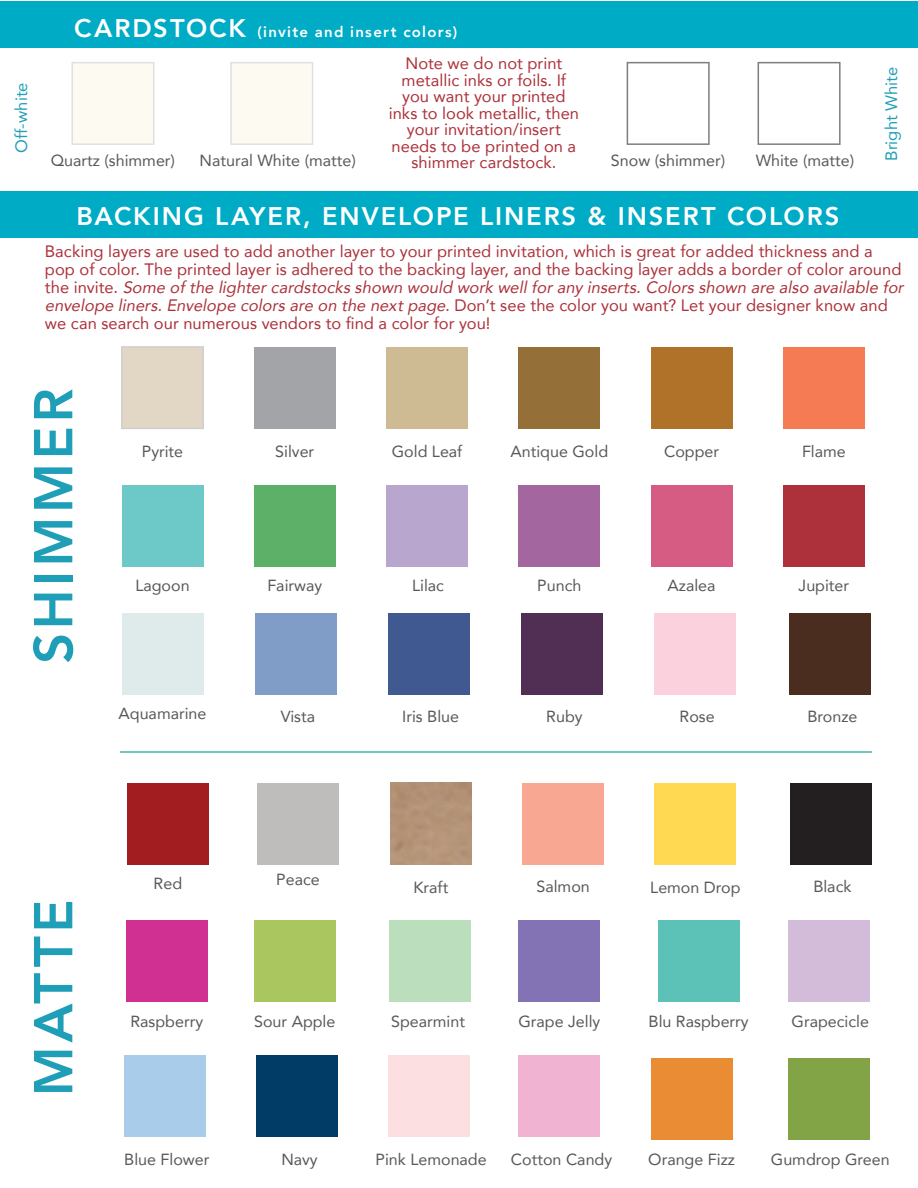
<style>
.page{position:relative;width:918px;height:1188px;background:#fff}
.page>*{position:absolute;margin:0;border:0;box-sizing:border-box;transform-origin:0 0}
.t1{font:800 54.15px "Avenir";letter-spacing:.065em;color:#1f9fb7}
.t2{font:800 25.5px "Avenir";letter-spacing:.075em;color:#fff}
.t3{font:16.5px/16.5px "Avenir";letter-spacing:.005em;color:#ac313a;text-align:center}
.t4{font:16.5px "Avenir";letter-spacing:.005em;color:#1f9fb7}
.t5{font:16.05px "Avenir";color:#57585a}
.t6{font:800 15px "Avenir";letter-spacing:.085em;color:#fff}
.s1{font-size:25.5px}
.s2{font-style:italic}
</style>
<div class="page">
<div style="left:0;top:1px;width:918px;height:47px;background:#00abc5"></div>
<div style="left:0;top:191px;width:918px;height:47px;background:#00abc5"></div>
<svg style="left:71px;top:62px;width:83px;height:83px"></svg>
<svg style="left:627px;top:62px;width:83px;height:83px"></svg>
<svg style="left:230px;top:62px;width:83px;height:83px"></svg>
<svg style="left:758px;top:62px;width:83px;height:83px"></svg>
<div style="left:126px;top:921px;width:82px;height:81px;background:#d03091"></div>
<div style="left:651px;top:1059px;width:81px;height:81px;background:#ea8c33"></div>
<div style="left:519px;top:1056px;width:81px;height:81px;background:#f1b3d2"></div>
<div style="left:388px;top:1056px;width:82px;height:81px;background:#fce0e1"></div>
<div style="left:254px;top:921px;width:82px;height:81px;background:#a9c75e"></div>
<div style="left:389px;top:921px;width:81px;height:81px;background:#bbdfbd"></div>
<div style="left:658px;top:921px;width:81px;height:81px;background:#5cc2b8"></div>
<div style="left:788px;top:921px;width:82px;height:81px;background:#d3bcd9"></div>
<div style="left:788px;top:1059px;width:82px;height:81px;background:#82a446"></div>
<div style="left:124px;top:1056px;width:81px;height:81px;background:#a9ccea"></div>
<div style="left:522px;top:783px;width:82px;height:82px;background:#f7a792"></div>
<div style="left:257px;top:1056px;width:81px;height:81px;background:#003c65"></div>
<div style="left:519px;top:921px;width:81px;height:81px;background:#8373b4"></div>
<div style="left:655px;top:783px;width:81px;height:82px;background:#fed951"></div>
<div style="left:127px;top:783px;width:82px;height:82px;background:#a21d20"></div>
<div style="left:257px;top:783px;width:82px;height:82px;background:#bfbdbc"></div>
<div style="left:519px;top:347px;width:81px;height:81px;background:#947038"></div>
<div style="left:651px;top:485px;width:81px;height:81px;background:#d65c83"></div>
<div style="left:654px;top:613px;width:82px;height:81px;background:#fad1dc"></div>
<div style="left:790px;top:613px;width:81px;height:81px;background:#4a2d1e"></div>
<div style="left:254px;top:485px;width:82px;height:81px;background:#5db068"></div>
<div style="left:122px;top:485px;width:81px;height:81px;background:#6cc9c7"></div>
<div style="left:122px;top:613px;width:81px;height:81px;background:#deebea"></div>
<div style="left:522px;top:613px;width:81px;height:81px;background:#512e53"></div>
<div style="left:791px;top:783px;width:81px;height:82px;background:#231f20"></div>
<div style="left:386px;top:485px;width:82px;height:81px;background:#b9a6cf"></div>
<div style="left:255px;top:613px;width:82px;height:81px;background:#7f9dc6"></div>
<div style="left:651px;top:347px;width:81px;height:81px;background:#b07129"></div>
<div style="left:388px;top:613px;width:81px;height:81px;background:#415991"></div>
<div style="left:519px;top:485px;width:81px;height:81px;background:#a3669e"></div>
<div style="left:783px;top:347px;width:82px;height:81px;background:#f47b53"></div>
<div style="left:783px;top:485px;width:82px;height:81px;background:#ac313a"></div>
<div style="left:254px;top:347px;width:82px;height:81px;background:#a3a4a8"></div>
<svg style="left:121px;top:346px;width:83px;height:83px;background:#e0d5c4"></svg>
<div style="left:386px;top:347px;width:82px;height:81px;background:#cebb93"></div>
<hr style="left:121px;top:751px;width:751px;height:2px;background:#6cc9c7">
<div style="left:390px;top:783px;width:82px;height:82px;background:#b49377"></div>
<p class="t4" style="left:8px;top:153px;width:73px;rotate:-90deg">Off-white</p>
<p class="t6" style="left:74px;top:20px;width:384px"><span class="s1">CARDSTOCK</span> (invite and insert colors)</p>
<p class="t3" style="left:389px;top:55px;width:192px">Note we do not print metallic inks or foils. If you want your printed inks to look metallic, then your invitation/insert needs to be printed on a shimmer cardstock.</p>
<p class="t5" style="left:51px;top:147px;width:126px">Quartz (shimmer)</p>
<p class="t5" style="left:200px;top:147px;width:158px">Natural White (matte)</p>
<p class="t5" style="left:611px;top:147px;width:116px">Snow (shimmer)</p>
<p class="t5" style="left:756px;top:147px;width:100px">White (matte)</p>
<h2 class="t2" style="left:76px;top:197px;width:764px">BACKING LAYER, ENVELOPE LINERS &amp; INSERT COLORS</h2>
<p class="t4" style="left:878px;top:161px;width:96px;rotate:-90deg">Bright White</p>
<p class="t3" style="left:45px;top:242px;width:864px;line-height:18px;text-align:left">Backing layers are used to add another layer to your printed invitation, which is great for added thickness and a<br>pop of color. The printed layer is adhered to the backing layer, and the backing layer adds a border of color around t h e i n v i t e . <span class="s2">Some ofthe lightercardstocksshown would workwellforanyinserts.Colorsshown are also available for envelope liners.Envelope colorsare on the nextpage.</span>D o n ’t s e e t h e co l o r yo u wa n t? Let yo u r d e s i g n e r k n ow a n d we can search our numerous vendors to find a color for you!</p>
<h1 class="t1" style="left:11px;top:664px;width:277px;rotate:-90deg">SHIMMER</h1>
<p class="t5" style="left:142px;top:439px;width:43px">Pyrite</p>
<p class="t5" style="left:275px;top:439px;width:41px">Silver</p>
<p class="t5" style="left:392px;top:439px;width:72px">Gold Leaf</p>
<p class="t5" style="left:510px;top:439px;width:99px">Antique Gold</p>
<p class="t5" style="left:664px;top:439px;width:57px">Copper</p>
<p class="t5" style="left:802px;top:439px;width:45px">Flame</p>
<p class="t5" style="left:135px;top:573px;width:56px">Lagoon</p>
<p class="t5" style="left:267px;top:573px;width:56px">Fairway</p>
<p class="t5" style="left:412px;top:573px;width:33px">Lilac</p>
<p class="t5" style="left:537px;top:573px;width:46px">Punch</p>
<p class="t5" style="left:668px;top:573px;width:49px">Azalea</p>
<p class="t5" style="left:799px;top:573px;width:52px">Jupiter</p>
<p class="t5" style="left:119px;top:701px;width:89px">Aquamarine</p>
<p class="t5" style="left:402px;top:704px;width:58px">Iris Blue</p>
<p class="t5" style="left:546px;top:704px;width:38px">Ruby</p>
<p class="t5" style="left:281px;top:704px;width:36px">Vista</p>
<p class="t5" style="left:680px;top:704px;width:37px">Rose</p>
<p class="t5" style="left:807px;top:704px;width:52px">Bronze</p>
<h1 class="t1" style="left:11px;top:1096px;width:198px;rotate:-90deg">MATTE</h1>
<p class="t5" style="left:276px;top:867px;width:45px">Peace</p>
<p class="t5" style="left:154px;top:871px;width:30px">Red</p>
<p class="t5" style="left:413px;top:875px;width:36px">Kraft</p>
<p class="t5" style="left:537px;top:874px;width:55px">Salmon</p>
<p class="t5" style="left:650px;top:875px;width:92px">Lemon Drop</p>
<p class="t5" style="left:813px;top:874px;width:40px">Black</p>
<p class="t5" style="left:130px;top:1008px;width:74px">Raspberry</p>
<p class="t5" style="left:254px;top:1008px;width:83px">Sour Apple</p>
<p class="t5" style="left:649px;top:1008px;width:102px">Blu Raspberry</p>
<p class="t5" style="left:391px;top:1008px;width:75px">Spearmint</p>
<p class="t5" style="left:518px;top:1008px;width:83px">Grape Jelly</p>
<p class="t5" style="left:792px;top:1008px;width:79px">Grapecicle</p>
<p class="t5" style="left:124px;top:1146px;width:87px">Blue Flower</p>
<p class="t5" style="left:376px;top:1146px;width:113px">Pink Lemonade</p>
<p class="t5" style="left:511px;top:1146px;width:103px">Cotton Candy</p>
<p class="t5" style="left:771px;top:1146px;width:120px">Gumdrop Green</p>
<p class="t5" style="left:648px;top:1146px;width:88px">Orange Fizz</p>
<p class="t5" style="left:281px;top:1146px;width:38px">Navy</p>
</div>
